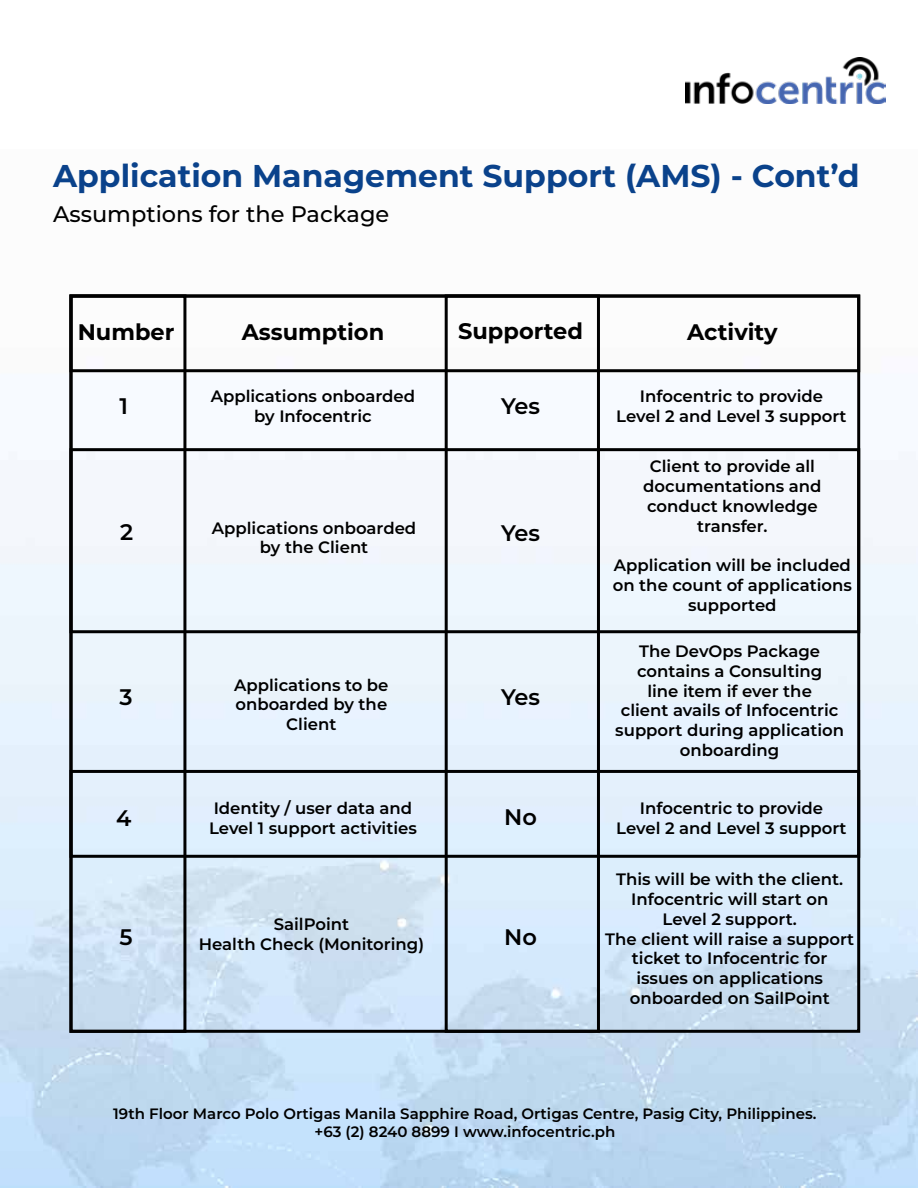
<style>
.page{position:relative;width:918px;height:1188px;background:#fff}
.page>*{position:absolute;margin:0;border:0;box-sizing:border-box;transform-origin:0 0}
.t1{font:700 31.5px "Montserrat";color:#0a428b}
.t2{font:700 22.5px "Montserrat";color:#000}
.t3{font:500 22.5px "Montserrat";color:#000}
.t4{font:600 22.5px "Montserrat";color:#000}
.t5{font:600 16.5px/19.8px "Montserrat";color:#000;text-align:center}
.t6{font:600 15px/18px "Montserrat";color:#000;text-align:center}
</style>
<div class="page">
<img style="left:0;top:294px;width:918px;height:894px">
<div style="left:69px;top:294px;width:791px;height:78px;border:3px solid #000"></div>
<div style="left:69px;top:448px;width:791px;height:185px;border:3px solid #000"></div>
<div style="left:69px;top:770px;width:791px;height:88px;border:3px solid #000"></div>
<div style="left:69px;top:294px;width:117px;height:739px;border:3px solid #000"></div>
<div style="left:445px;top:294px;width:155px;height:739px;border:3px solid #000"></div>
<img style="left:686px;top:57px;width:200px;height:47px">
<h1 class="t1" style="left:53px;top:153px;width:808px">Application Management Support (AMS) - Cont’d</h1>
<h2 class="t3" style="left:53px;top:198px;width:338px">Assumptions for the Package</h2>
<h2 class="t2" style="left:78px;top:316px;width:98px">Number</h2>
<h2 class="t2" style="left:242px;top:316px;width:144px">Assumption</h2>
<h2 class="t2" style="left:458px;top:315px;width:126px">Supported</h2>
<h2 class="t2" style="left:687px;top:316px;width:92px">Activity</h2>
<h2 class="t4" style="left:120px;top:390px;width:10px">1</h2>
<p class="t5" style="left:211px;top:385px;width:206px">Applications onboarded by Infocentric</p>
<p class="t5" style="left:616px;top:385px;width:232px">Infocentric to provide<br>Level 2 and Level 3 support</p>
<h2 class="t4" style="left:501px;top:390px;width:41px">Yes</h2>
<p class="t5" style="left:212px;top:517px;width:206px">Applications onboarded by the Client</p>
<h2 class="t4" style="left:120px;top:516px;width:15px">2</h2>
<h2 class="t4" style="left:501px;top:517px;width:41px">Yes</h2>
<p class="t5" style="left:234px;top:674px;width:156px">Applications to be onboarded by the<br>Client</p>
<h2 class="t4" style="left:120px;top:681px;width:15px">3</h2>
<h2 class="t4" style="left:501px;top:681px;width:41px">Yes</h2>
<p class="t5" style="left:643px;top:456px;width:180px">Client to provide all documentations and conduct knowledge transfer.</p>
<p class="t5" style="left:613px;top:555px;width:241px">Application will be included on the count of applications supported</p>
<p class="t5" style="left:615px;top:640px;width:230px">The DevOps Package contains a Consulting<br>line item if ever the<br>client avails of Infocentric support during application onboarding</p>
<h2 class="t4" style="left:116px;top:802px;width:17px">4</h2>
<p class="t5" style="left:209px;top:797px;width:209px;text-align:left">Identity / user data and<br>Level 1 support activities</p>
<p class="t5" style="left:640px;top:797px;width:185px">Infocentric to provide</p>
<h2 class="t4" style="left:504px;top:801px;width:34px">No</h2>
<p class="t5" style="left:616px;top:817px;width:232px">Level 2 and Level 3 support</p>
<p class="t5" style="left:199px;top:914px;width:227px">SailPoint<br>Health Check (Monitoring)</p>
<h2 class="t4" style="left:120px;top:921px;width:15px">5</h2>
<h2 class="t4" style="left:504px;top:921px;width:34px">No</h2>
<p class="t5" style="left:605px;top:869px;width:250px">This will be with the client.<br>Infocentric will start on<br>Level 2 support.<br>The client will raise a support ticket to Infocentric for issues on applications onboarded on SailPoint</p>
<p class="t6" style="left:113px;top:1104px;width:705px">19th Floor Marco Polo Ortigas Manila Sapphire Road, Ortigas Centre, Pasig City, Philippines. +63 (2) 8240 8899 I www.infocentric.ph</p>
</div>
